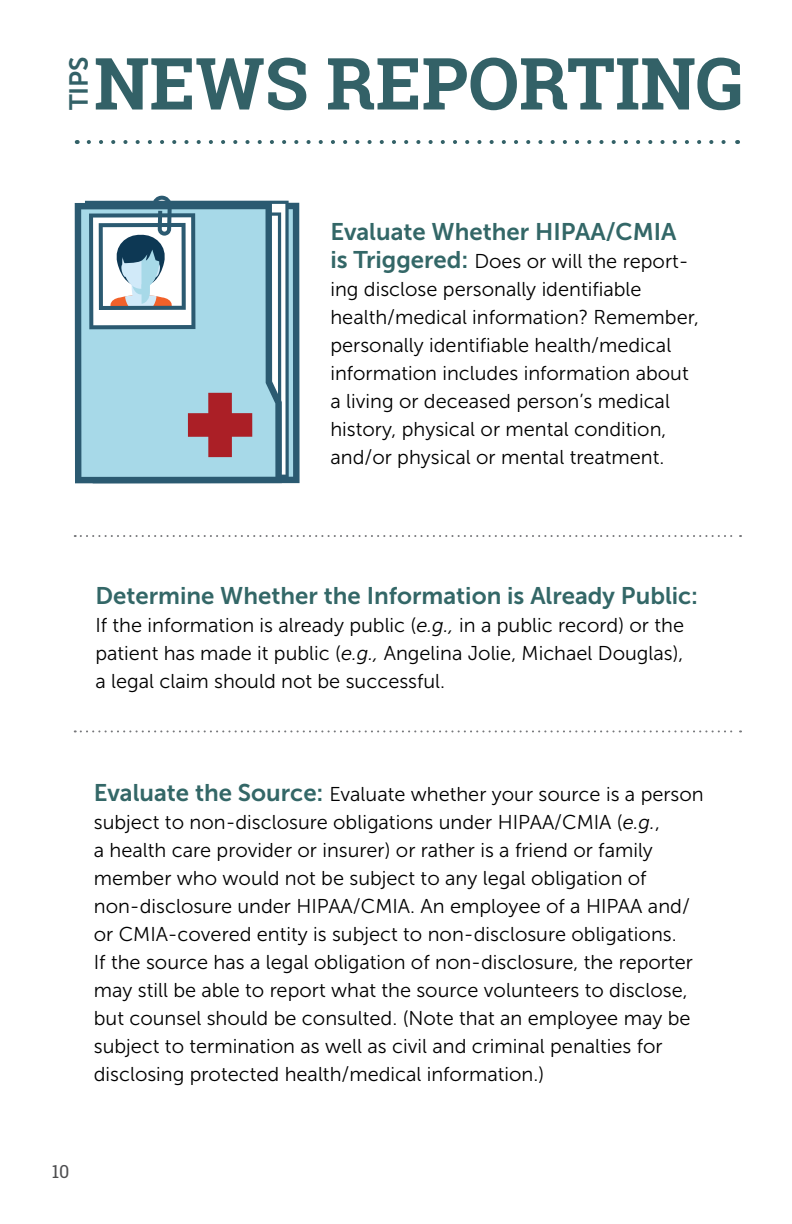
<style>
.page{position:relative;width:792px;height:1224px;background:#fff}
.page>*{position:absolute;margin:0;border:0;box-sizing:border-box;transform-origin:0 0}
.t1{font:700 72px "Roboto Slab";color:#336167}
.t2{font:26px "Museo Sans 700";color:#336167}
.t3{font:24px "Museo Sans 700";color:#336767}
.t4{font:20px/28px "Museo Sans 300";color:#000}
.t5{font:18px "Roboto Slab";color:#4d4d4f}
.s1{font-family:"Museo Sans 700";font-size:24px;color:#336767}
.s2{font-style:italic}
</style>
<div class="page">
<svg style="left:89px;top:140px;width:637px;height:4px"></svg>
<svg style="left:282px;top:203px;width:18px;height:280px;background:#608da0"></svg>
<svg style="left:85px;top:201px;width:204px;height:277px"></svg>
<svg style="left:75px;top:203px;width:207px;height:280px;background:#98c8d7"></svg>
<div style="left:208px;top:393px;width:24px;height:64px;background:#ab1f26"></div>
<div style="left:188px;top:413px;width:64px;height:24px;background:#ab1f26"></div>
<svg style="left:89px;top:195px;width:106px;height:134px"></svg>
<svg style="left:75px;top:730px;width:666px;height:2px"></svg>
<svg style="left:75px;top:535px;width:666px;height:2px"></svg>
<h2 class="t2" style="left:64px;top:110px;width:56px;rotate:-90deg">TIPS</h2>
<h1 class="t1" style="left:94px;top:34px;width:651px">NEWS REPORTING</h1>
<p class="t3" style="left:330px;top:218px;width:348px">Evaluate Whether HIPAA/CMIA</p>
<p class="t4" style="left:330px;top:247px;width:370px"><span class="s1">is Triggered:</span> Does or will the report&shy;ing disclose personally identifiable health/medical information? Remember, personally identifiable health/medical information includes information about a living or deceased person’s medical history, physical or mental condition, and/or physical or mental treatment.</p>
<p class="t3" style="left:95px;top:583px;width:604px">Determine Whether the Information is Already Public:</p>
<p class="t4" style="left:95px;top:612px;width:590px;text-align:justify">If the information is already public (<span class="s2">e.g.,</span> in a public record) or the patient has made it public (<span class="s2">e.g.,</span> Angelina Jolie, Michael Douglas), a legal claim should not be successful.</p>
<p class="t4" style="left:94px;top:780px;width:611px"><span class="s1">Evaluate the Source:</span> Evaluate whether your source is a person subject to non-disclosure obligations under HIPAA/CMIA (<span class="s2">e.g.</span>,<br>a health care provider or insurer) or rather is a friend or family member who would not be subject to any legal obligation of non-disclosure under HIPAA/CMIA. An employee of a HIPAA and/ or CMIA-covered entity is subject to non-disclosure obligations.<br>If the source has a legal obligation of non-disclosure, the reporter may still be able to report what the source volunteers to disclose, but counsel should be consulted. (Note that an employee may be subject to termination as well as civil and criminal penalties for disclosing protected health/medical information.)</p>
<p class="t5" style="left:52px;top:1159px;width:19px">10</p>
</div>
